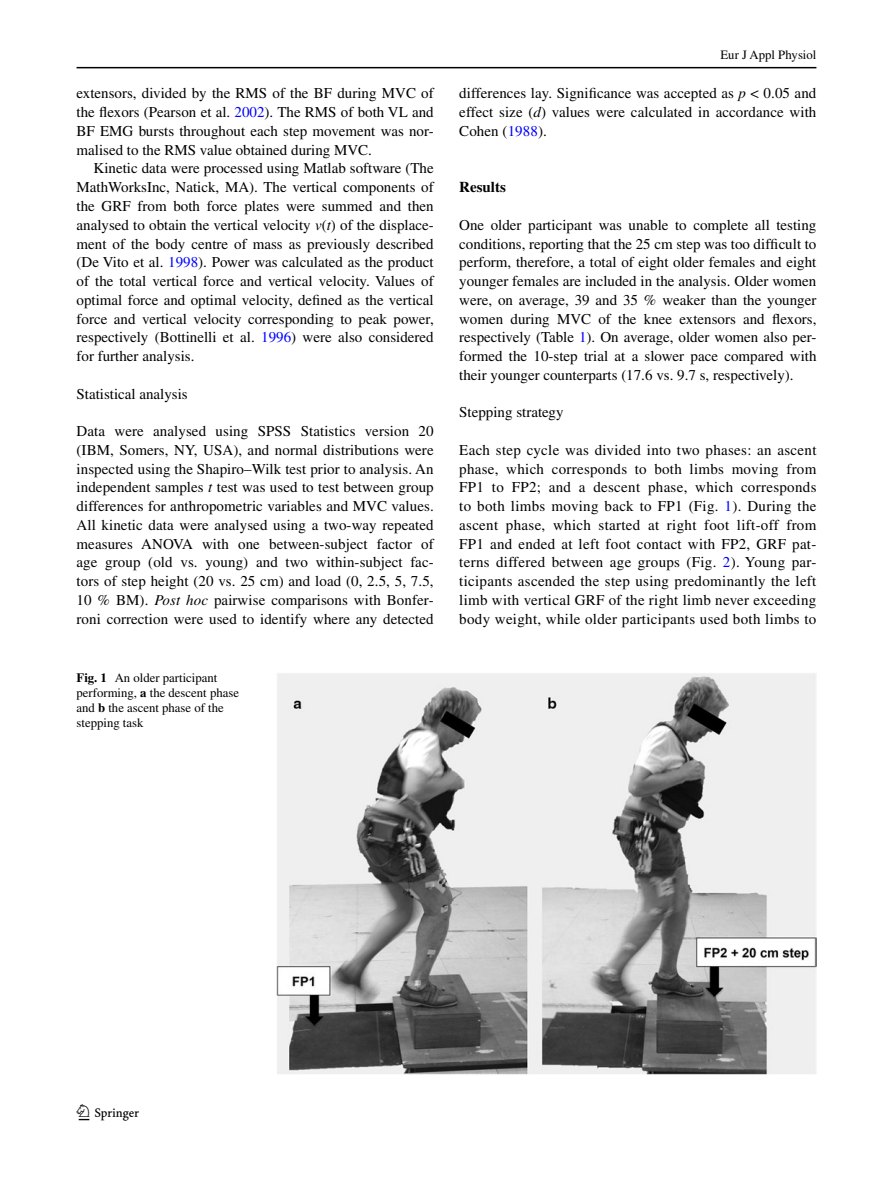
<style>
.page{position:relative;width:893px;height:1187px;background:#fff}
.page>*{position:absolute;margin:0;border:0;box-sizing:border-box;transform-origin:0 0}
.t1{font:22.5px "Springnew";color:#000}
.t2{font:15px/18.8px "Times";color:#000;text-align:justify}
.t3{font:700 15px "Times";color:#000}
.t4{font:12.75px/15px "Times";color:#000}
.s1{color:#00f}
.s2{font-style:italic}
.s3{font-weight:700}
</style>
<div class="page">
<hr style="left:77px;top:67px;width:739px;height:1px;background:#000">
<img style="left:276px;top:673px;width:540px;height:400px">
<p class="t2" style="left:77px;top:84px;width:359px">extensors, divided by the RMS of the BF during MVC of the flexors (Pearson et al. <span class="s1">2002</span>). The RMS of both VL and BF EMG bursts throughout each step movement was nor&shy;malised to the RMS value obtained during MVC.</p>
<p class="t2" style="left:77px;top:159px;width:359px;text-indent:17px">Kinetic data were processed using Matlab software (The MathWorksInc, Natick, MA). The vertical components of the GRF from both force plates were summed and then analysed to obtain the vertical velocity <span class="s2">v</span>(<span class="s2">t</span>) of the displace&shy;ment of the body centre of mass as previously described (De Vito et al. <span class="s1">1998</span>). Power was calculated as the product of the total vertical force and vertical velocity. Values of optimal force and optimal velocity, defined as the vertical force and vertical velocity corresponding to peak power, respectively (Bottinelli et al. <span class="s1">1996</span>) were also considered for further analysis.</p>
<p class="t2" style="left:77px;top:384px;width:113px">Statistical analysis</p>
<p class="t2" style="left:77px;top:421px;width:359px">Data were analysed using SPSS Statistics version 20 (IBM, Somers, NY, USA), and normal distributions were inspected using the Shapiro–Wilk test prior to analysis. An independent samples <span class="s2">t</span> test was used to test between group differences for anthropometric variables and MVC values.<br>All kinetic data were analysed using a two-way repeated measures ANOVA with one between-subject factor of age group (old vs. young) and two within-subject fac&shy;tors of step height (20 vs. 25 cm) and load (0, 2.5, 5, 7.5, 10 % BM). <span class="s2">Post hoc</span> pairwise comparisons with Bonfer&shy;roni correction were used to identify where any detected</p>
<p class="t4" style="left:77px;top:670px;width:164px"><span class="s3">Fig. 1</span> An older participant performing, <span class="s3">a</span> the descent phase and <span class="s3">b</span> the ascent phase of the stepping task</p>
<p class="t4" style="left:720px;top:48px;width:97px">Eur J Appl Physiol</p>
<p class="t2" style="left:459px;top:84px;width:359px">differences lay. Significance was accepted as <span class="s2">p</span> &lt; 0.05 and effect size (<span class="s2">d</span>) values were calculated in accordance with Cohen (<span class="s1">1988</span>).</p>
<p class="t3" style="left:459px;top:178px;width:48px">Results</p>
<p class="t2" style="left:459px;top:215px;width:359px">One older participant was unable to complete all testing conditions, reporting that the 25 cm step was too difficult to perform, therefore, a total of eight older females and eight younger females are included in the analysis. Older women were, on average, 39 and 35 % weaker than the younger women during MVC of the knee extensors and flexors, respectively (Table <span class="s1">1</span>). On average, older women also per&shy;formed the 10-step trial at a slower pace compared with their younger counterparts (17.6 vs. 9.7 s, respectively).</p>
<p class="t2" style="left:459px;top:403px;width:106px">Stepping strategy</p>
<p class="t2" style="left:459px;top:440px;width:359px">Each step cycle was divided into two phases: an ascent phase, which corresponds to both limbs moving from FP1 to FP2; and a descent phase, which corresponds to both limbs moving back to FP1 (Fig. <span class="s1">1</span>). During the ascent phase, which started at right foot lift-off from FP1 and ended at left foot contact with FP2, GRF pat&shy;terns differed between age groups (Fig. <span class="s1">2</span>). Young par&shy;ticipants ascended the step using predominantly the left limb with vertical GRF of the right limb never exceeding body weight, while older participants used both limbs to</p>
<h1 class="t1" style="left:79px;top:1104px;width:62px">1 3</h1>
</div>
